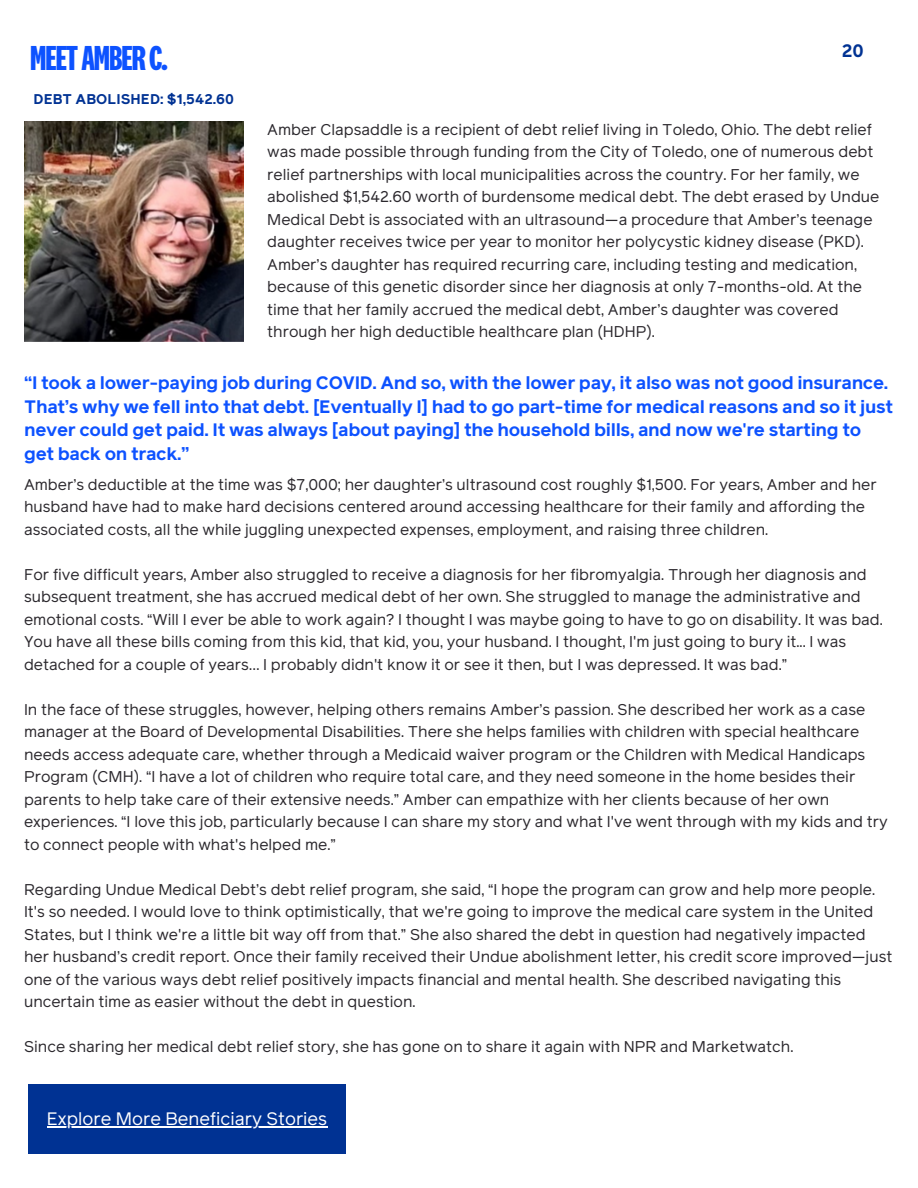
<style>
.page{position:relative;width:918px;height:1188px;background:#fff}
.page>*{position:absolute;margin:0;border:0;box-sizing:border-box;transform-origin:0 0}
.t1{font:700 36px "National 2 Compressed";letter-spacing:-.03em;color:#0d52ff}
.t2{font:700 18px/23.7px "Reader Pro";letter-spacing:-.02em;color:#0d52ff}
.t3{font:18px "Reader Pro";color:#fff}
.t4{font:700 18px "Reader Pro";color:#003293}
.t5{font:15.6px/22.5px "Reader Pro";color:#2b282d}
.t6{font:700 14.1px "Reader Pro";color:#003293}
</style>
<div class="page">
<img style="left:24px;top:122px;width:220px;height:220px">
<div style="left:28px;top:1085px;width:318px;height:69px;background:#003293"></div>
<hr style="left:47px;top:1126px;width:280px;height:1px;background:#fff">
<p class="t1" style="left:30px;top:43px;width:139px">MEETAMBERC.</p>
<h4 class="t6" style="left:34px;top:90px;width:202px">DEBT ABOLISHED: $1,542.60</h4>
<p class="t4" style="left:842px;top:38px;width:24px">20</p>
<h1 class="t5" style="left:267px;top:118px;width:614px">Amber Clapsaddle is a recipient of debt relief living in Toledo, Ohio. The debt relief was made possible through funding from the City of Toledo, one of numerous debt relief partnerships with local municipalities across the country. For her family, we abolished $1,542.60 worth of burdensome medical debt. The debt erased by Undue Medical Debt is associated with an ultrasound—a procedure that Amber’s teenage daughter receives twice per year to monitor her polycystic kidney disease (PKD).<br>Amber’s daughter has required recurring care, including testing and medication, because of this genetic disorder since her diagnosis at only 7-months-old. At the time that her family accrued the medical debt, Amber’s daughter was covered through her high deductible healthcare plan (HDHP).</h1>
<p class="t2" style="left:24px;top:371px;width:871px">“I took a lower-paying job during COVID. And so, with the lower pay, it also was not good insurance.<br>That’s why we fell into that debt. [Eventually I] had to go part-time for medical reasons and so it just never could get paid. It was always [about paying] the household bills, and now we're starting to get back on track.”</p>
<p class="t5" style="left:24px;top:473px;width:854px">Amber’s deductible at the time was $7,000; her daughter’s ultrasound cost roughly $1,500. For years, Amber and her husband have had to make hard decisions centered around accessing healthcare for their family and affording the associated costs, all the while juggling unexpected expenses, employment, and raising three children.</p>
<h2 class="t5" style="left:24px;top:563px;width:860px">For five difficult years, Amber also struggled to receive a diagnosis for her fibromyalgia. Through her diagnosis and subsequent treatment, she has accrued medical debt of her own. She struggled to manage the administrative and emotional costs. “Will I ever be able to work again? I thought I was maybe going to have to go on disability. It was bad.<br>You have all these bills coming from this kid, that kid, you, your husband. I thought, I'm just going to bury it... I was detached for a couple of years… I probably didn't know it or see it then, but I was depressed. It was bad.”</h2>
<p class="t5" style="left:24px;top:698px;width:865px">In the face of these struggles, however, helping others remains Amber’s passion. She described her work as a case manager at the Board of Developmental Disabilities. There she helps families with children with special healthcare needs access adequate care, whether through a Medicaid waiver program or the Children with Medical Handicaps Program (CMH). “I have a lot of children who require total care, and they need someone in the home besides their parents to help take care of their extensive needs.” Amber can empathize with her clients because of her own experiences. “I love this job, particularly because I can share my story and what I've went through with my kids and try to connect people with what's helped me.”</p>
<p class="t5" style="left:24px;top:878px;width:870px">Regarding Undue Medical Debt’s debt relief program, she said, “I hope the program can grow and help more people.<br>It's so needed. I would love to think optimistically, that we're going to improve the medical care system in the United States, but I think we're a little bit way off from that.” She also shared the debt in question had negatively impacted her husband’s credit report. Once their family received their Undue abolishment letter, his credit score improved—just one of the various ways debt relief positively impacts financial and mental health. She described navigating this uncertain time as easier without the debt in question.</p>
<p class="t5" style="left:24px;top:1036px;width:771px">Since sharing her medical debt relief story, she has gone on to share it again with NPR and Marketwatch.</p>
<h3 class="t3" style="left:47px;top:1107px;width:282px">Explore More Beneficiary Stories</h3>
</div>
